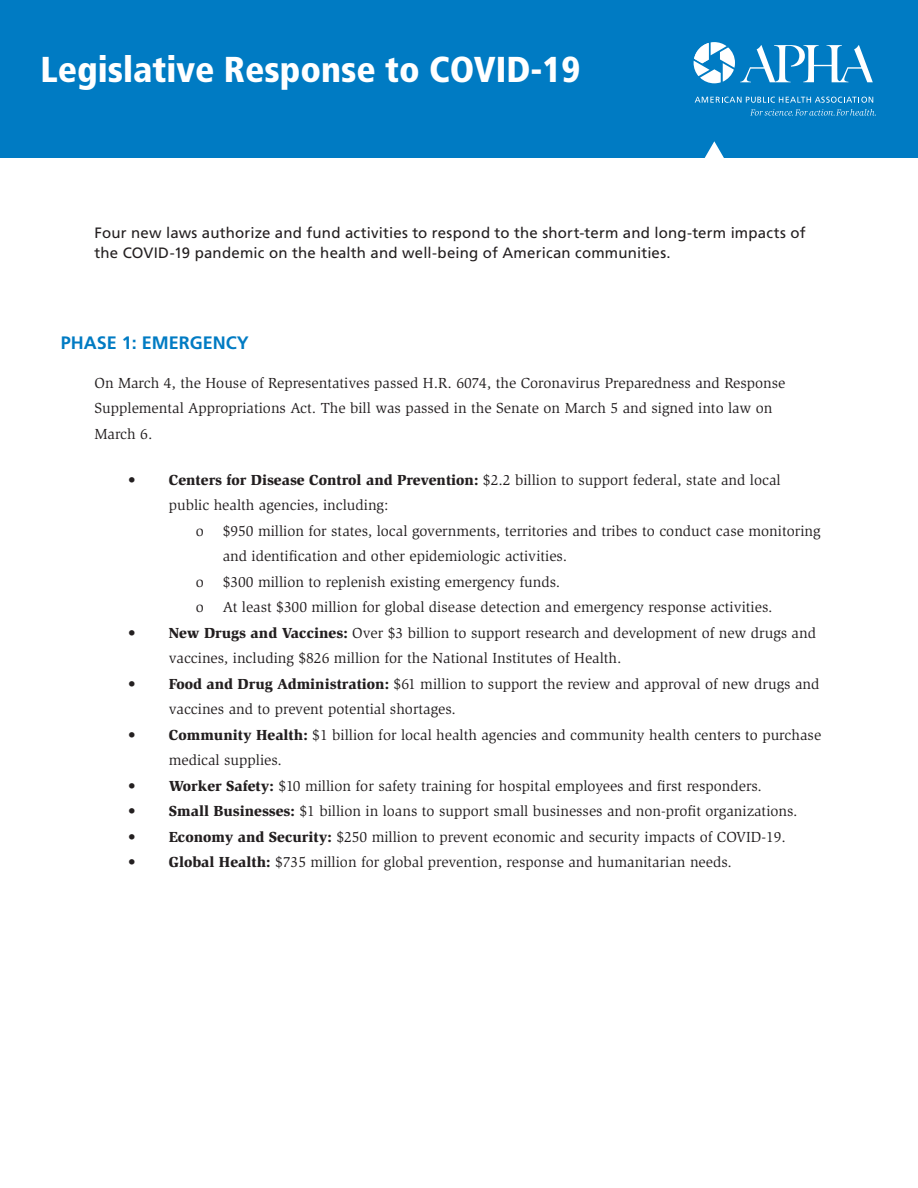
<style>
.page{position:relative;width:918px;height:1188px;background:#fff}
.page>*{position:absolute;margin:0;border:0;box-sizing:border-box;transform-origin:0 0}
.t1{font:900 condensed 36px "Frutiger LT Std";color:#fff}
.Body_mission{font:700 18px "Frutiger LT Std";color:#007bc3}
.body{font:15px/25.5px "Slimbach";color:#231f20}
.Body_mission-2{font:15px/19.5px "Frutiger LT Std";letter-spacing:.015em;color:#231f20}
.s1{font-weight:900}
</style>
<div class="page">
<div style="left:0;top:0;width:918px;height:158px;background:#007bc3"></div>
<svg style="left:704px;top:141px;width:20px;height:17px"></svg>
<svg style="left:750px;top:109px;width:126px;height:7px"></svg>
<svg style="left:695px;top:97px;width:178px;height:6px"></svg>
<svg style="left:694px;top:42px;width:179px;height:41px"></svg>
<p class="t1" style="left:40px;top:48px;width:541px">Legislative Response to COVID-19</p>
<p class="Body_mission-2" style="left:94px;top:223px;width:713px">Four new laws authorize and fund activities to respond to the short-term and long-term impacts of the COVID-19 pandemic on the health and well-being of American communities.</p>
<p class="Body_mission" style="left:61px;top:332px;width:190px">PHASE 1: EMERGENCY</p>
<p class="body" style="left:94px;top:370px;width:692px">On March 4, the House of Representatives passed H.R. 6074, the Coronavirus Preparedness and Response<br>Supplemental Appropriations Act. The bill was passed in the Senate on March 5 and signed into law on<br>March 6.</p>
<p class="body" style="left:169px;top:467px;width:613px;text-indent:-40px"><span class="s1">• Centers for Disease Control and Prevention:</span> $2.2 billion to support federal, state and local public health agencies, including:</p>
<p class="body" style="left:196px;top:518px;width:10px">o</p>
<p class="body" style="left:223px;top:518px;width:599px">$950 million for states, local governments, territories and tribes to conduct case monitoring and identification and other epidemiologic activities.</p>
<p class="body" style="left:196px;top:569px;width:10px">o</p>
<p class="body" style="left:223px;top:569px;width:339px">$300 million to replenish existing emergency funds.</p>
<p class="body" style="left:196px;top:594px;width:10px">o</p>
<p class="body" style="left:223px;top:594px;width:551px">At least $300 million for global disease detection and emergency response activities.</p>
<p class="body" style="left:169px;top:620px;width:649px;text-indent:-40px"><span class="s1">• New Drugs and Vaccines:</span> Over $3 billion to support research and development of new drugs and vaccines, including $826 million for the National Institutes of Health.</p>
<p class="body" style="left:169px;top:671px;width:652px;text-indent:-40px"><span class="s1">• Food and Drug Administration:</span> $61 million to support the review and approval of new drugs and vaccines and to prevent potential shortages.</p>
<p class="body" style="left:169px;top:722px;width:654px;text-indent:-40px"><span class="s1">• Community Health:</span> $1 billion for local health agencies and community health centers to purchase medical supplies.</p>
<p class="body" style="left:128px;top:773px;width:635px"><span class="s1">• Worker Safety:</span> $10 million for safety training for hospital employees and first responders.</p>
<p class="body" style="left:128px;top:798px;width:671px"><span class="s1">• Small Businesses:</span> $1 billion in loans to support small businesses and non-profit organizations.</p>
<p class="body" style="left:128px;top:824px;width:659px"><span class="s1">• Economy and Security:</span> $250 million to prevent economic and security impacts of COVID-19.</p>
<p class="body" style="left:128px;top:849px;width:605px"><span class="s1">• Global Health:</span> $735 million for global prevention, response and humanitarian needs.</p>
</div>
